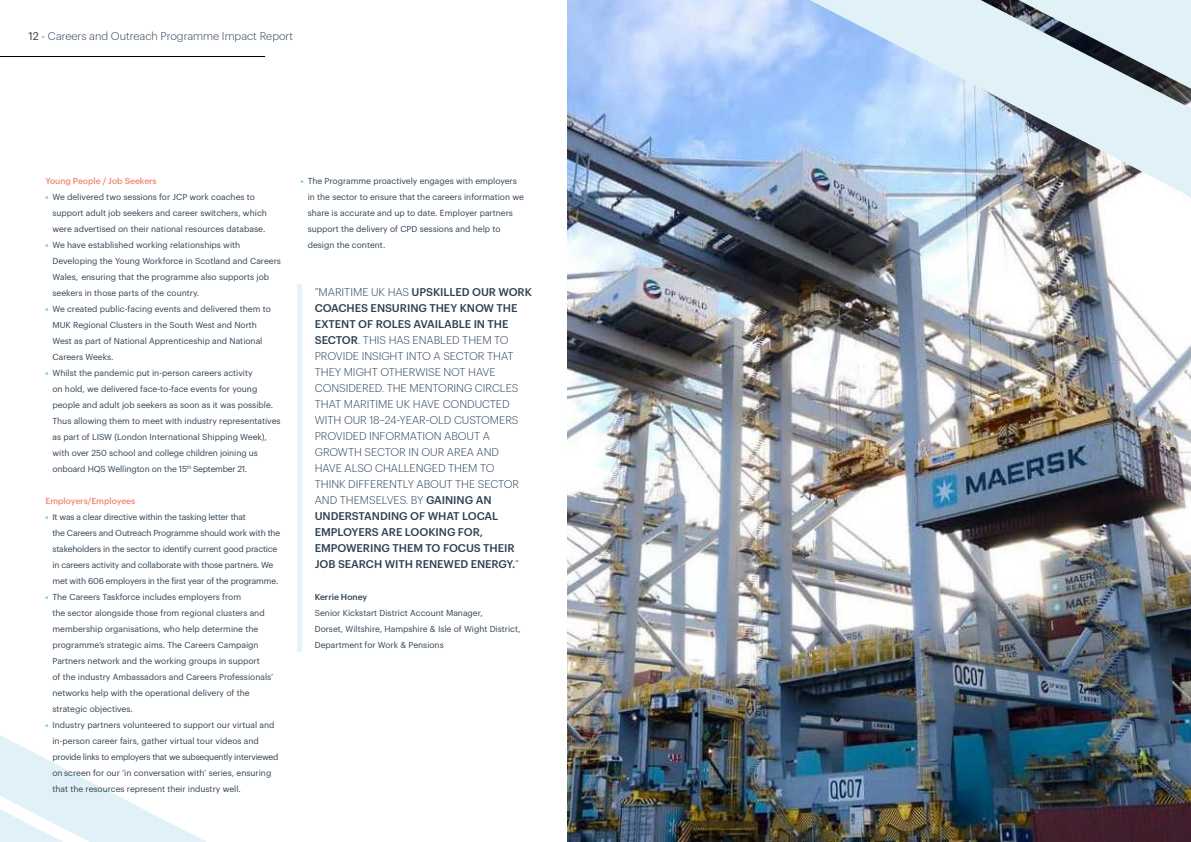
<style>
.page{position:relative;width:1191px;height:842px;background:#fff}
.page>*{position:absolute;margin:0;border:0;box-sizing:border-box;transform-origin:0 0}
.t1{font:300 11px/16px "Graphik";letter-spacing:-.005em;color:#2c4255}
.t2{font:8.5px/16px "Graphik";color:#2c4255}
.t3{font:500 8.5px "Graphik";color:#f18877}
.t4{font:500 8.5px "Graphik";color:#2c4255}
.s1{font-weight:400}
.s2{font-weight:500}
</style>
<div class="page">
<img style="left:567px;top:0;width:624px;height:842px">
<svg style="left:809px;top:0;width:382px;height:197px;background:#bbcfe0"></svg>
<svg style="left:0;top:735px;width:206px;height:107px"></svg>
<hr style="left:0;top:56px;width:265px;height:1px;background:#000">
<div style="left:297px;top:284px;width:5px;height:368px;background:#e6f4fa"></div>
<p class="t1" style="left:28px;top:27px;width:266px"><span class="s1">12</span> - Careers and Outreach Programme Impact Report</p>
<p class="t3" style="left:45px;top:174px;width:113px">Young People / Job Seekers</p>
<p class="t2" style="left:52px;top:188px;width:230px">We delivered two sessions for JCP work coaches to support adult job seekers and career switchers, which were advertised on their national resources database.<br>We have established working relationships with Developing the Young Workforce in Scotland and Careers Wales, ensuring that the programme also supports job seekers in those parts of the country.<br>We created public-facing events and delivered them to MUK Regional Clusters in the South West and North<br>West as part of National Apprenticeship and National Careers Weeks.<br>Whilst the pandemic put in-person careers activity<br>on hold, we delivered face-to-face events for young people and adult job seekers as soon as it was possible.<br>Thus allowing them to meet with industry representatives as part of LISW (London International Shipping Week), with over 250 school and college children joining us onboard HQS Wellington on the 15<sup>th</sup> September 21.</p>
<p class="t3" style="left:45px;top:494px;width:92px">Employers/Employees</p>
<p class="t2" style="left:52px;top:508px;width:229px">It was a clear directive within the tasking letter that<br>the Careers and Outreach Programme should work with the stakeholders in the sector to identify current good practice in careers activity and collaborate with those partners. We met with 606 employers in the first year of the programme.<br>The Careers Taskforce includes employers from<br>the sector alongside those from regional clusters and membership organisations, who help determine the programme’s strategic aims. The Careers Campaign Partners network and the working groups in support<br>of the industry Ambassadors and Careers Professionals’ networks help with the operational delivery of the strategic objectives.<br>Industry partners volunteered to support our virtual and in-person career fairs, gather virtual tour videos and provide links to employers that we subsequently interviewed on screen for our ‘in conversation with’ series, ensuring that the resources represent their industry well.</p>
<p class="t2" style="left:308px;top:172px;width:218px">The Programme proactively engages with employers in the sector to ensure that the careers information we share is accurate and up to date. Employer partners support the delivery of CPD sessions and help to design the content.</p>
<p class="t1" style="left:315px;top:283px;width:219px">”MARITIME UK HAS <span class="s2">UPSKILLED OUR WORK<br>COACHES ENSURING THEY KNOW THE<br>EXTENT OF ROLES AVAILABLE IN THE<br>SECTOR</span>. THIS HAS ENABLED THEM TO<br>PROVIDE INSIGHT INTO A SECTOR THAT<br>THEY MIGHT OTHERWISE NOT HAVE<br>CONSIDERED. THE MENTORING CIRCLES<br>THAT MARITIME UK HAVE CONDUCTED<br>WITH OUR 18–24-YEAR-OLD CUSTOMERS<br>PROVIDED INFORMATION ABOUT A<br>GROWTH SECTOR IN OUR AREA AND<br>HAVE ALSO CHALLENGED THEM TO<br>THINK DIFFERENTLY ABOUT THE SECTOR<br>AND THEMSELVES. BY <span class="s2">GAINING AN<br>UNDERSTANDING OF WHAT LOCAL<br>EMPLOYERS ARE LOOKING FOR,<br>EMPOWERING THEM TO FOCUS THEIR<br>JOB SEARCH WITH RENEWED ENERGY.</span>”</p>
<p class="t4" style="left:315px;top:590px;width:54px">Kerrie Honey</p>
<p class="t2" style="left:315px;top:604px;width:207px">Senior Kickstart District Account Manager,<br>Dorset, Wiltshire, Hampshire &amp; Isle of Wight District,<br>Department for Work &amp; Pensions</p>
</div>
